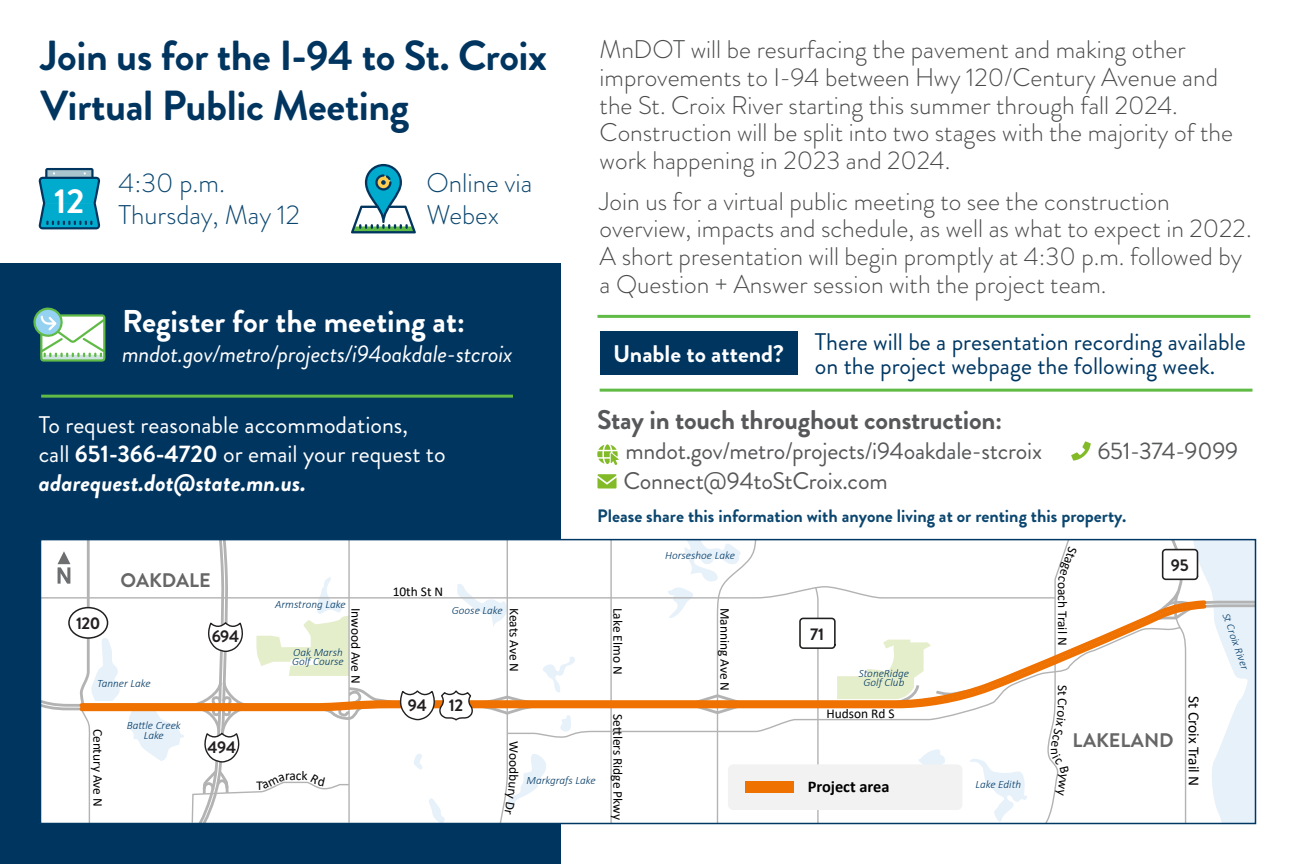
<style>
.page{position:relative;width:1296px;height:864px;background:#fff}
.page>*{position:absolute;margin:0;border:0;box-sizing:border-box;transform-origin:0 0}
.t1{font:700 42px/50.4px "Brandon Grotesque";letter-spacing:-.01em;color:#003560}
.t2{font:700 34.8px "Brandon Grotesque";color:#fff}
.t3{font:700 31.5px "Brandon Grotesque";color:#fff}
.Call_out{font:300 27px/32.4px "Brandon Grotesque";color:#0b466f}
.t4{font:700 27px "Brandon Grotesque";letter-spacing:-.01em;color:#57585a}
.t5{font:300 25.5px/27.6px "Brandon Grotesque";color:#494a4b}
.Call_out-2{font:24px/28.8px "Brandon Grotesque";color:#fff}
.Call_out-3{font:24px/24px "Brandon Grotesque";color:#003864}
.t6{font:24px "Brandon Grotesque";letter-spacing:-.01em;color:#57585a}
.t7{font:italic 24px "Brandon Grotesque";letter-spacing:-.01em;color:#fff}
.t8{font:700 24px "Brandon Grotesque";color:#fff}
.t9{font:700 19.8px "Brandon Grotesque";color:#666}
.Call_out-4{font:700 18px "Brandon Grotesque";color:#0b466f}
.t10{font:700 16.8px "Brandon Grotesque";letter-spacing:-.02em;color:#231f20}
.t11{font:700 16.5px "Calibri";color:#000}
.t12{font:15.3px "Calibri";color:#000}
.t13{font:13.5px "Calibri";color:#000}
.t14{font:italic 300 11.1px/8.7px "Calibri";color:#003864}
.s1{font-weight:700}
.s2{font-weight:700;font-style:italic}
</style>
<div class="page">
<div style="left:0;top:264px;width:560px;height:600px;background:#003560"></div>
<svg style="left:33px;top:307px;width:72px;height:55px"></svg>
<hr style="left:41px;top:395px;width:472px;height:3px;background:#60bb46">
<svg style="left:351px;top:164px;width:65px;height:69px"></svg>
<svg style="left:39px;top:168px;width:61px;height:61px;background:#219ebd"></svg>
<svg style="left:1161px;top:542px;width:92px;height:279px"></svg>
<svg style="left:1073px;top:598px;width:136px;height:112px"></svg>
<div style="left:1163px;top:550px;width:35px;height:29px;background:#fff;border-radius:3px"></div>
<div style="left:1162px;top:549px;width:36px;height:31px;border:2px solid #221f1f;border-radius:3px"></div>
<hr style="left:600px;top:389px;width:652px;height:3px;background:#60bb46">
<hr style="left:597px;top:315px;width:653px;height:3px;background:#60bb46">
<div style="left:600px;top:331px;width:197px;height:44px;background:#003560"></div>
<svg style="left:597px;top:444px;width:22px;height:21px"></svg>
<svg style="left:1071px;top:441px;width:20px;height:20px"></svg>
<svg style="left:597px;top:474px;width:20px;height:15px"></svg>
<svg style="left:41px;top:540px;width:1032px;height:284px"></svg>
<p class="t1" style="left:40px;top:31px;width:508px">Join us for the I-94 to St. Croix<br>Virtual Public Meeting</p>
<p class="t5" style="left:600px;top:36px;width:635px">MnDOT will be resurfacing the pavement and making other improvements to I-94 between Hwy 120/Century Avenue and the St. Croix River starting this summer through fall 2024.<br>Construction will be split into two stages with the majority of the work happening in 2023 and 2024.</p>
<p class="t5" style="left:600px;top:187px;width:654px">Join us for a virtual public meeting to see the construction overview, impacts and schedule, as well as what to expect in 2022.<br>A short presentation will begin promptly at 4:30 p.m. followed by a Question + Answer session with the project team.</p>
<p class="Call_out" style="left:427px;top:167px;width:107px">Online via<br>Webex</p>
<p class="Call_out" style="left:119px;top:167px;width:183px">4:30 p.m.<br>Thursday, May 12</p>
<p class="t2" style="left:54px;top:177px;width:32px">12</p>
<p class="t3" style="left:122px;top:299px;width:345px">Register for the meeting at:</p>
<p class="t7" style="left:122px;top:337px;width:392px">mndot.gov/metro/projects/i94oakdale-stcroix</p>
<p class="Call_out-2" style="left:39px;top:411px;width:408px">To request reasonable accommodations,<br>call <span class="s1">651-366-4720</span> or email your request to <span class="s2">adarequest.dot@state.mn.us.</span></p>
<p class="t8" style="left:613px;top:337px;width:172px">Unable to attend?</p>
<p class="Call_out-3" style="left:815px;top:330px;width:432px">There will be a presentation recording available on the project webpage the following week.</p>
<p class="t4" style="left:597px;top:401px;width:407px">Stay in touch throughout construction:</p>
<p class="t6" style="left:625px;top:434px;width:418px">mndot.gov/metro/projects/i94oakdale-stcroix</p>
<p class="t6" style="left:1098px;top:434px;width:142px">651-374-9099</p>
<p class="t6" style="left:624px;top:464px;width:266px">Connect@94toStCroix.com</p>
<p class="Call_out-4" style="left:597px;top:503px;width:531px">Please share this information with anyone living at or renting this property.</p>
<p class="t9" style="left:120px;top:566px;width:92px">OAKDALE</p>
<p class="t13" style="left:393px;top:582px;width:52px">10th St N</p>
<p class="t14" style="left:665px;top:551px;width:71px">Horseshoe Lake</p>
<p class="t14" style="left:275px;top:600px;width:72px">Armstrong Lake</p>
<p class="t14" style="left:452px;top:606px;width:52px">Goose Lake</p>
<p class="t13" style="left:365px;top:608px;width:77px;rotate:90deg">Inwood Ave N</p>
<p class="t13" style="left:524px;top:608px;width:66px;rotate:90deg">Keats Ave N</p>
<p class="t13" style="left:627px;top:608px;width:68px;rotate:90deg">Lake Elmo N</p>
<p class="t13" style="left:734px;top:608px;width:85px;rotate:90deg">Manning Ave N</p>
<p class="t10" style="left:76px;top:612px;width:26px">120</p>
<p class="t10" style="left:810px;top:623px;width:16px">71</p>
<p class="t10" style="left:212px;top:625px;width:29px">694</p>
<p class="t14" style="left:292px;top:648px;width:53px">Oak Marsh<br>Golf Course</p>
<p class="t14" style="left:859px;top:669px;width:52px">StoneRidge</p>
<p class="t14" style="left:97px;top:679px;width:55px">Tanner Lake</p>
<p class="t14" style="left:864px;top:678px;width:42px">Golf Club</p>
<p class="t13" style="left:107px;top:729px;width:79px;rotate:90deg">Century Ave N</p>
<p class="t14" style="left:127px;top:720px;width:56px;line-height:10.5px;text-align:center">Battle Creek<br>Lake</p>
<p class="t10" style="left:208px;top:735px;width:30px">494</p>
<p class="t13" style="left:285px;top:767px;width:18px">rac</p>
<p class="t10" style="left:408px;top:693px;width:20px">94</p>
<p class="t10" style="left:449px;top:693px;width:16px">12</p>
<p class="t13" style="left:523px;top:741px;width:34px;rotate:90deg">Wood</p>
<p class="t14" style="left:527px;top:776px;width:71px">Markgrafs Lake</p>
<p class="t13" style="left:627px;top:714px;width:107px;rotate:90deg">Se lers Ridge Pkwy</p>
<p class="t13" style="left:827px;top:704px;width:70px">Hudson Rd S</p>
<p class="t11" style="left:808px;top:775px;width:83px">Project area</p>
<p class="t14" style="left:976px;top:780px;width:47px">Lake Edith</p>
<p class="t13" style="left:1082px;top:551px;width:37px;rotate:109deg">Stagec</p>
<p class="t13" style="left:1072px;top:582px;width:65px;rotate:90deg">oach Trail N</p>
<p class="t10" style="left:1171px;top:554px;width:19px">95</p>
<p class="t13" style="left:1072px;top:685px;width:12px;rotate:90deg">St</p>
<p class="t9" style="left:1072px;top:727px;width:103px">LAKELAND</p>
<p class="t12" style="left:1204px;top:696px;width:92px;rotate:90deg">St Croix Trail N</p>
<p class="t14" style="left:1230px;top:612px;width:60px;rotate:71deg">St Croix River</p>
</div>
